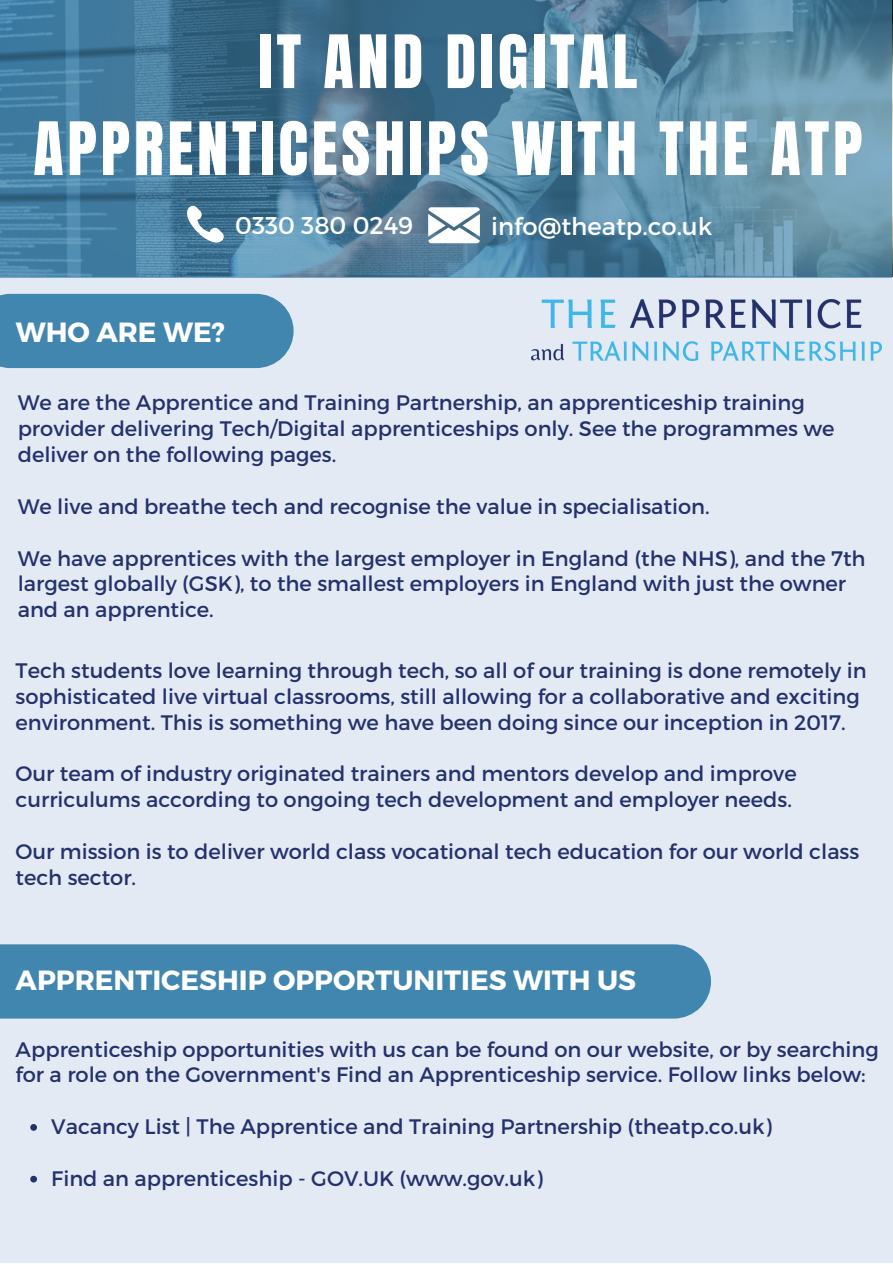
<style>
.page{position:relative;width:893px;height:1264px;background:#fff}
.page>*{position:absolute;margin:0;border:0;box-sizing:border-box;transform-origin:0 0}
.t1{font:62.55px/87px "Anton";letter-spacing:.06em;color:#fff;text-align:center}
.t2{font:700 27.75px "Montserrat";color:#fff}
.t3{font:24.3px "Montserrat";color:#fff}
.t4{font:21px/25.8px "Montserrat";color:#25316d}
</style>
<div class="page">
<div style="left:0;top:0;width:892px;height:1262px;background:#e3eaf4"></div>
<svg style="left:0;top:0;width:892px;height:277px;background:#4f809d"></svg>
<svg style="left:178px;top:205px;width:46px;height:46px;background:#6991aa"></svg>
<svg style="left:428px;top:207px;width:52px;height:36px;background:#d9e1e7"></svg>
<div style="left:0;top:294px;width:293px;height:74px;background:#4086af"></div>
<div style="left:0;top:944px;width:711px;height:74px;background:#4086af"></div>
<svg style="left:30px;top:1124px;width:7px;height:6px"></svg>
<svg style="left:30px;top:1175px;width:7px;height:7px"></svg>
<img style="left:531px;top:300px;width:350px;height:60px">
<h1 class="t1" style="left:33px;top:19px;width:830px">IT AND DIGITAL<br>APPRENTICESHIPS WITH THE ATP</h1>
<p class="t3" style="left:235px;top:210px;width:179px">0330 380 0249</p>
<p class="t3" style="left:491px;top:211px;width:223px">info@theatp.co.uk</p>
<h2 class="t2" style="left:16px;top:314px;width:210px">WHO ARE WE?</h2>
<p class="t4" style="left:18px;top:389px;width:818px">We are the Apprentice and Training Partnership, an apprenticeship training provider delivering Tech/Digital apprenticeships only. See the programmes we deliver on the following pages.</p>
<p class="t4" style="left:18px;top:492px;width:693px">We live and breathe tech and recognise the value in specialisation.</p>
<p class="t4" style="left:18px;top:544px;width:849px">We have apprentices with the largest employer in England (the NHS), and the 7th largest globally (GSK), to the smallest employers in England with just the owner and an apprentice.</p>
<p class="t4" style="left:16px;top:656px;width:852px">Tech students love learning through tech, so all of our training is done remotely in sophisticated live virtual classrooms, still allowing for a collaborative and exciting environment. This is something we have been doing since our inception in 2017.</p>
<p class="t4" style="left:16px;top:760px;width:782px">Our team of industry originated trainers and mentors develop and improve curriculums according to ongoing tech development and employer needs.</p>
<p class="t4" style="left:16px;top:837px;width:845px">Our mission is to deliver world class vocational tech education for our world class tech sector.</p>
<h2 class="t2" style="left:16px;top:962px;width:622px">APPRENTICESHIP OPPORTUNITIES WITH US</h2>
<p class="t4" style="left:16px;top:1035px;width:864px">Apprenticeship opportunities with us can be found on our website, or by searching for a role on the Government's Find an Apprenticeship service. Follow links below:</p>
<p class="t4" style="left:51px;top:1112px;width:722px">Vacancy List | The Apprentice and Training Partnership (theatp.co.uk)</p>
<p class="t4" style="left:51px;top:1164px;width:493px">Find an apprenticeship - GOV.UK (www.gov.uk)</p>
</div>
